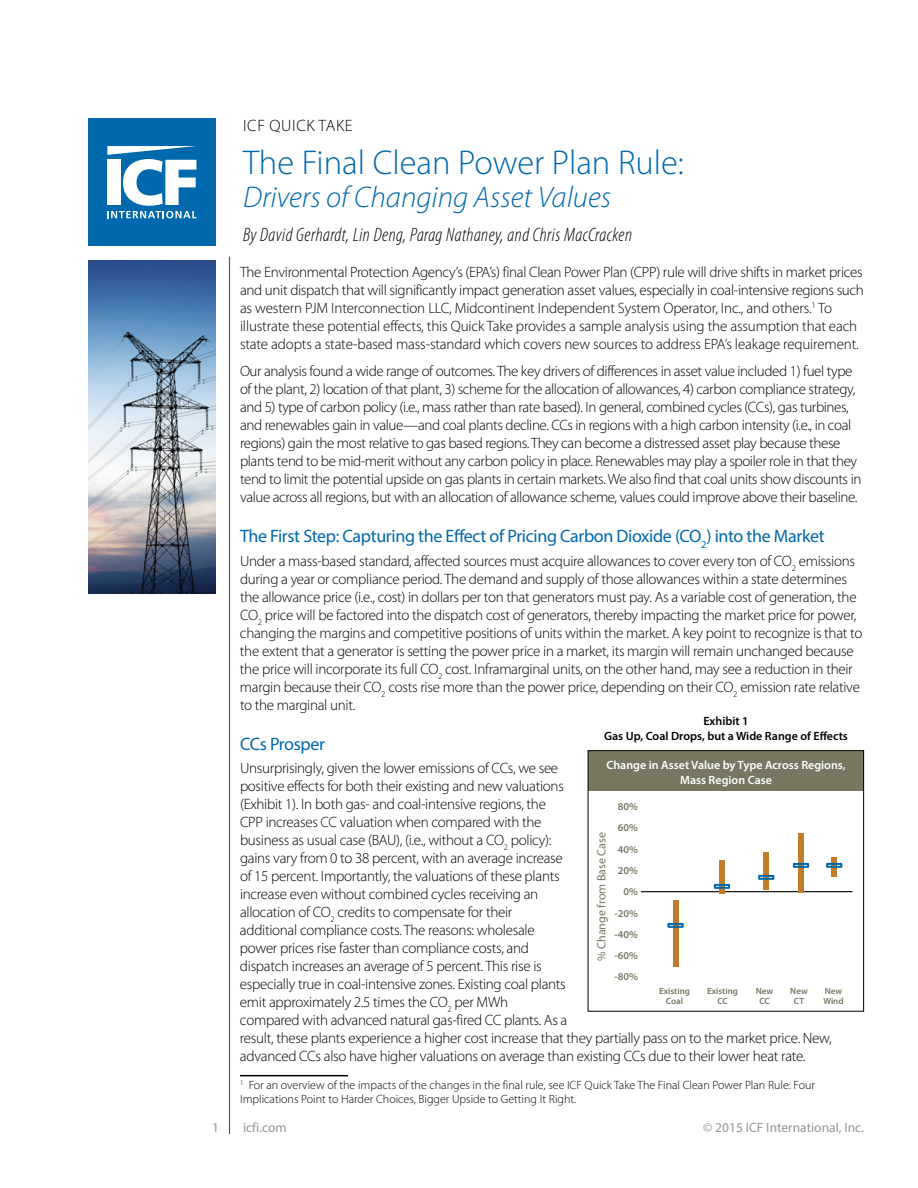
<style>
.page{position:relative;width:918px;height:1188px;background:#fff}
.page>*{position:absolute;margin:0;border:0;box-sizing:border-box;transform-origin:0 0}
.t1{font:300 34.5px "Myriad Pro";color:#0068ac}
.t2{font:italic 300 30px "Myriad Pro";color:#0068ac}
.t3{font:italic 300 condensed 19.5px "Myriad Pro";letter-spacing:.02em;color:#000}
.t4{font:18px "Myriad Pro";letter-spacing:-.02em;color:#0068ac}
.t5{font:300 16.5px "Myriad Pro";letter-spacing:.04em;color:#000}
.t6{font:300 15px/18px "Myriad Pro";letter-spacing:-.02em;color:#000}
.t7{font:13.5px "Myriad Pro";color:#939598}
.t8{font:300 12px/13.5px "Myriad Pro";color:#000}
.t9{font:600 12px/14.4px "Myriad Pro";color:#fff;text-align:center}
.t10{font:600 12px/14.4px "Myriad Pro";color:#000;text-align:center}
.t11{font:12px "Myriad Pro";color:#767661}
.t12{font:600 10.5px/21.3px "Myriad Pro";color:#767661;text-align:right}
.t13{font:600 9px "Myriad Pro";color:#767661}
</style>
<div class="page">
<img style="left:88px;top:260px;width:128px;height:334px">
<hr style="left:240px;top:1075px;width:108px;height:1px;background:#000">
<div style="left:88px;top:118px;width:128px;height:128px;background:#0068ac"></div>
<svg style="left:107px;top:146px;width:90px;height:72px"></svg>
<hr style="left:229px;top:256px;width:1px;height:878px;background:#0068ac">
<hr style="left:641px;top:891px;width:211px;height:1px;background:#000">
<div style="left:673px;top:900px;width:5px;height:67px;background:#c17c2a"></div>
<div style="left:667px;top:923px;width:17px;height:5px;border:2px solid #0068ac"></div>
<div style="left:719px;top:860px;width:6px;height:34px;background:#c17c2a"></div>
<div style="left:714px;top:884px;width:16px;height:5px;border:2px solid #0068ac"></div>
<div style="left:763px;top:853px;width:6px;height:37px;background:#c17c2a"></div>
<div style="left:758px;top:875px;width:16px;height:5px;border:2px solid #0068ac"></div>
<div style="left:798px;top:833px;width:6px;height:60px;background:#c17c2a"></div>
<div style="left:793px;top:863px;width:16px;height:5px;border:2px solid #0068ac"></div>
<div style="left:831px;top:858px;width:6px;height:19px;background:#c17c2a"></div>
<div style="left:826px;top:863px;width:16px;height:5px;border:2px solid #0068ac"></div>
<div style="left:588px;top:751px;width:276px;height:39px;background:#767661"></div>
<div style="left:588px;top:750px;width:276px;height:262px;border:1px solid #000"></div>
<p class="t5" style="left:243px;top:115px;width:111px">ICF QUICK TAKE</p>
<h1 class="t1" style="left:243px;top:142px;width:442px">The Final Clean Power Plan Rule:</h1>
<h2 class="t2" style="left:243px;top:180px;width:370px">Drivers of Changing Asset Values</h2>
<h3 class="t3" style="left:243px;top:223px;width:391px">By David Gerhardt, Lin Deng, Parag Nathaney, and Chris MacCracken</h3>
<p class="t6" style="left:240px;top:263px;width:626px">The Environmental Protection Agency’s (EPA’s) final Clean Power Plan (CPP) rule will drive shifts in market prices and unit dispatch that will significantly impact generation asset values, especially in coal-intensive regions such as western PJM Interconnection LLC, Midcontinent Independent System Operator, Inc., and others.<sup>1</sup> To illustrate these potential effects, this Quick Take provides a sample analysis using the assumption that each state adopts a state-based mass-standard which covers new sources to address EPA’s leakage requirement.</p>
<p class="t6" style="left:240px;top:361px;width:623px">Our analysis found a wide range of outcomes. The key drivers of differences in asset value included 1) fuel type of the plant, 2) location of that plant, 3) scheme for the allocation of allowances, 4) carbon compliance strategy, and 5) type of carbon policy (i.e., mass rather than rate based). In general, combined cycles (CCs), gas turbines, and renewables gain in value—and coal plants decline. CCs in regions with a high carbon intensity (i.e., in coal regions) gain the most relative to gas based regions. They can become a distressed asset play because these plants tend to be mid-merit without any carbon policy in place. Renewables may play a spoiler role in that they tend to limit the potential upside on gas plants in certain markets. We also find that coal units show discounts in value across all regions, but with an allocation of allowance scheme, values could improve above their baseline.</p>
<p class="t4" style="left:240px;top:524px;width:586px">The First Step: Capturing the Effect of Pricing Carbon Dioxide (CO<sub>2</sub>) into the Market</p>
<p class="t6" style="left:240px;top:551px;width:624px">Under a mass-based standard, affected sources must acquire allowances to cover every ton of CO<sub>2</sub> emissions during a year or compliance period. The demand and supply of those allowances within a state determines the allowance price (i.e., cost) in dollars per ton that generators must pay. As a variable cost of generation, the CO<sub>2</sub> price will be factored into the dispatch cost of generators, thereby impacting the market price for power, changing the margins and competitive positions of units within the market. A key point to recognize is that to the extent that a generator is setting the power price in a market, its margin will remain unchanged because the price will incorporate its full CO<sub>2</sub> cost. Inframarginal units, on the other hand, may see a reduction in their margin because their CO<sub>2</sub> costs rise more than the power price, depending on their CO<sub>2</sub> emission rate relative to the marginal unit.</p>
<p class="t4" style="left:240px;top:732px;width:86px">CCs Prosper</p>
<p class="t6" style="left:240px;top:759px;width:593px">Unsurprisingly, given the lower emissions of CCs, we see<br>positive effects for both their existing and new valuations<br>(Exhibit 1). In both gas- and coal-intensive regions, the<br>CPP increases CC valuation when compared with the<br>business as usual case (BAU), (i.e., without a CO<sub>2</sub> policy):<br>gains vary from 0 to 38 percent, with an average increase<br>of 15 percent. Importantly, the valuations of these plants<br>increase even without combined cycles receiving an<br>allocation of CO<sub>2</sub> credits to compensate for their<br>additional compliance costs. The reasons: wholesale<br>power prices rise faster than compliance costs, and<br>dispatch increases an average of 5 percent. This rise is<br>especially true in coal-intensive zones. Existing coal plants<br>emit approximately 2.5 times the CO<sub>2</sub> per MWh<br>compared with advanced natural gas-fired CC plants. As a<br>result, these plants experience a higher cost increase that they partially pass on to the market price. New, advanced CCs also have higher valuations on average than existing CCs due to their lower heat rate.</p>
<p class="t8" style="left:240px;top:1078px;width:576px"><sup>1</sup> For an overview of the impacts of the changes in the final rule, see ICF Quick Take The Final Clean Power Plan Rule: Four<br>Implications Point to Harder Choices, Bigger Upside to Getting It Right.</p>
<p class="t10" style="left:604px;top:714px;width:245px">Exhibit 1<br>Gas Up, Coal Drops, but a Wide Range of Effects</p>
<p class="t9" style="left:606px;top:758px;width:241px">Change in Asset Value by Type Across Regions,<br>Mass Region Case</p>
<p class="t12" style="left:615px;top:796px;width:25px">80%<br>60%<br>40%<br>20%<br>0% -20% -40% -60% -80%</p>
<p class="t11" style="left:594px;top:961px;width:130px;rotate:-90deg">% Change from Base Case</p>
<p class="t13" style="left:659px;top:985px;width:32px">Existing</p>
<p class="t13" style="left:707px;top:985px;width:32px">Existing</p>
<p class="t13" style="left:756px;top:985px;width:19px">New</p>
<p class="t13" style="left:790px;top:985px;width:19px">New</p>
<p class="t13" style="left:825px;top:985px;width:19px">New</p>
<p class="t13" style="left:666px;top:995px;width:19px">Coal</p>
<p class="t13" style="left:717px;top:995px;width:12px">CC</p>
<p class="t13" style="left:759px;top:995px;width:12px">CC</p>
<p class="t13" style="left:794px;top:995px;width:12px">CT</p>
<p class="t13" style="left:823px;top:995px;width:22px">Wind</p>
<p class="t7" style="left:212px;top:1119px;width:8px">1</p>
<p class="t7" style="left:243px;top:1119px;width:45px">icfi.com</p>
<p class="t7" style="left:703px;top:1119px;width:162px">© 2015 ICF International, Inc.</p>
</div>
